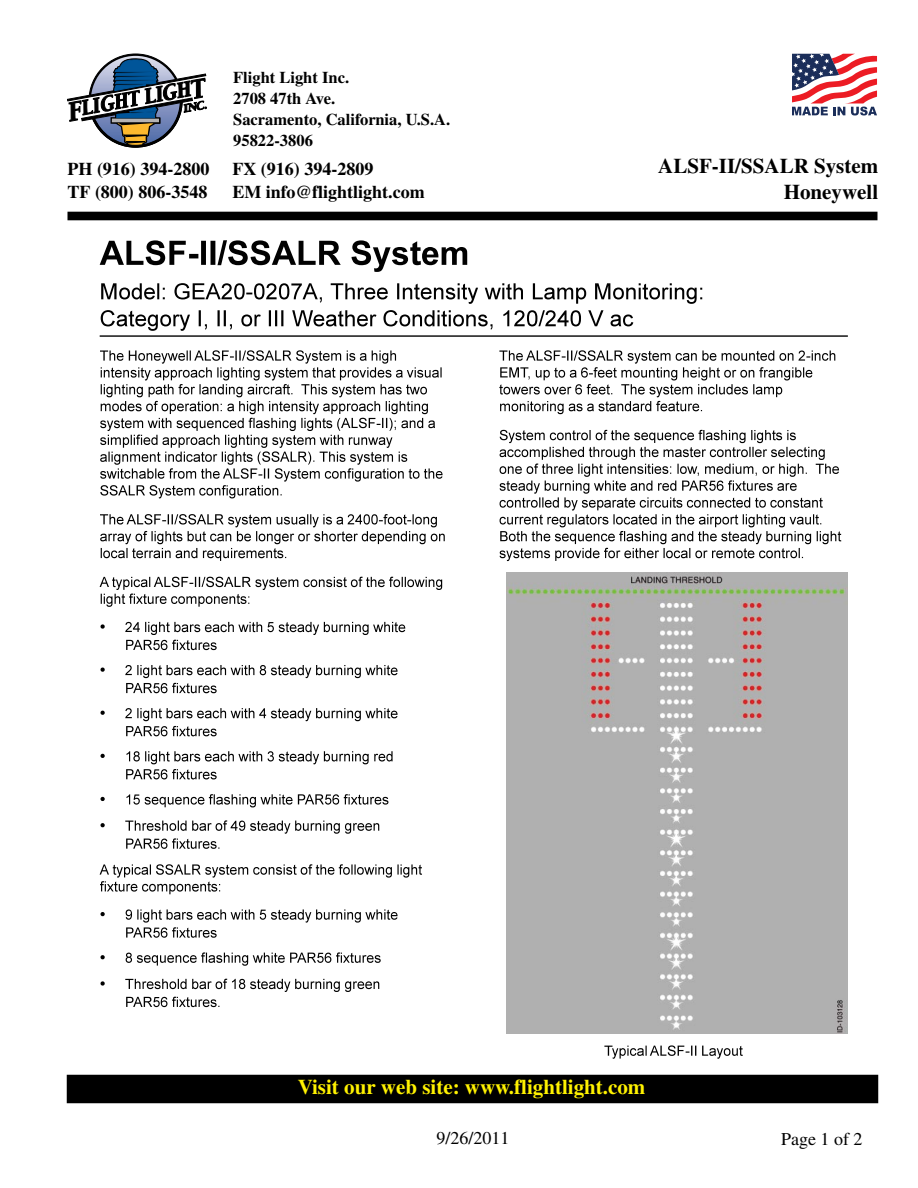
<style>
.page{position:relative;width:918px;height:1188px;background:#fff}
.page>*{position:absolute;margin:0;border:0;box-sizing:border-box;transform-origin:0 0}
.t1{font:700 21px "Times";color:#fff200}
.t2{font:700 21px/25.5px "Times";color:#000;text-align:right}
.t3{font:700 18px/22.5px "Times";color:#000}
.t4{font:18px "Times";color:#000}
.t5{font:700 16.5px/21px "Times";color:#000}
</style>
<div class="page">
<div style="left:68px;top:212px;width:810px;height:8px;background:#000"></div>
<div style="left:67px;top:1075px;width:811px;height:28px;background:#000"></div>
<svg style="left:67px;top:53px;width:140px;height:95px"></svg>
<svg style="left:100px;top:240px;width:367px;height:32px"></svg>
<svg style="left:101px;top:283px;width:601px;height:21px"></svg>
<svg style="left:101px;top:310px;width:532px;height:21px"></svg>
<svg style="left:100px;top:350px;width:343px;height:148px"></svg>
<svg style="left:100px;top:514px;width:345px;height:47px"></svg>
<svg style="left:100px;top:577px;width:342px;height:30px"></svg>
<svg style="left:101px;top:624px;width:4px;height:5px"></svg>
<svg style="left:125px;top:622px;width:280px;height:28px"></svg>
<svg style="left:101px;top:668px;width:4px;height:4px"></svg>
<svg style="left:125px;top:665px;width:273px;height:28px"></svg>
<svg style="left:101px;top:711px;width:4px;height:4px"></svg>
<svg style="left:125px;top:708px;width:273px;height:28px"></svg>
<svg style="left:101px;top:754px;width:4px;height:4px"></svg>
<svg style="left:126px;top:751px;width:267px;height:28px"></svg>
<svg style="left:101px;top:797px;width:4px;height:4px"></svg>
<svg style="left:126px;top:794px;width:262px;height:13px"></svg>
<svg style="left:101px;top:823px;width:4px;height:4px"></svg>
<svg style="left:125px;top:820px;width:254px;height:29px"></svg>
<svg style="left:100px;top:864px;width:322px;height:30px"></svg>
<svg style="left:101px;top:912px;width:4px;height:4px"></svg>
<svg style="left:126px;top:909px;width:272px;height:29px"></svg>
<svg style="left:101px;top:955px;width:4px;height:4px"></svg>
<svg style="left:126px;top:952px;width:255px;height:14px"></svg>
<svg style="left:101px;top:981px;width:4px;height:5px"></svg>
<svg style="left:125px;top:979px;width:254px;height:28px"></svg>
<hr style="left:100px;top:335px;width:748px;height:2px;background:#010101">
<svg style="left:499px;top:350px;width:336px;height:64px"></svg>
<svg style="left:500px;top:430px;width:341px;height:131px"></svg>
<svg style="left:604px;top:1045px;width:139px;height:14px"></svg>
<div style="left:506px;top:572px;width:342px;height:461px;background:#b0b0b0"></div>
<svg style="left:792px;top:54px;width:85px;height:62px"></svg>
<p class="t5" style="left:233px;top:66px;width:219px">Flight Light Inc.<br>2708 47th Ave.<br>Sacramento, California, U.S.A.<br>95822-3806</p>
<p class="t3" style="left:67px;top:157px;width:143px">PH (916) 394-2800<br>TF (800) 806-3548</p>
<p class="t3" style="left:232px;top:157px;width:194px">FX (916) 394-2809<br>EM info@flightlight.com</p>
<p class="t2" style="left:658px;top:153px;width:221px">ALSF-II/SSALR System<br>Honeywell</p>
<p class="t1" style="left:298px;top:1075px;width:349px">Visit our web site: www.flightlight.com</p>
<p class="t4" style="left:437px;top:1128px;width:75px">9/26/2011</p>
<p class="t4" style="left:781px;top:1129px;width:83px">Page 1 of 2</p>
</div>
